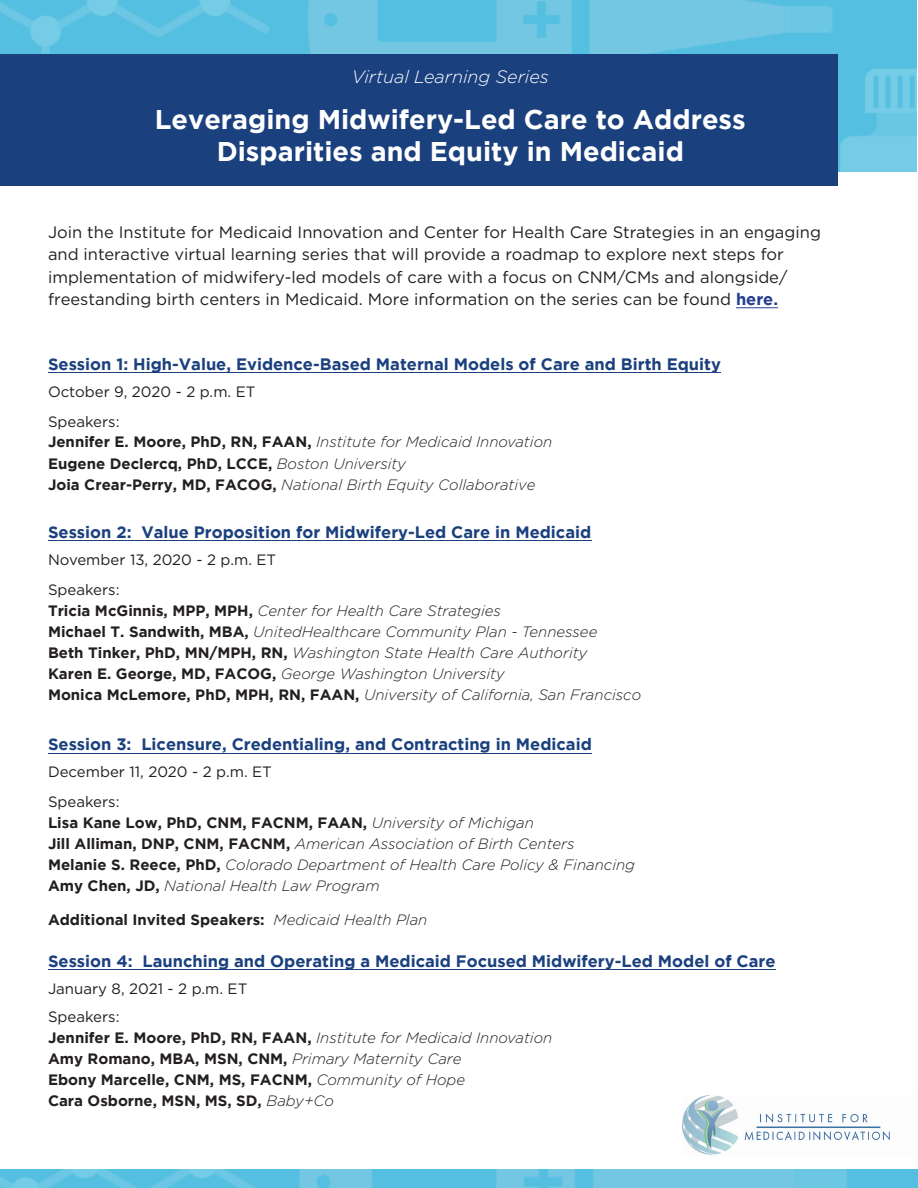
<style>
.page{position:relative;width:918px;height:1188px;background:#fff}
.page>*{position:absolute;margin:0;border:0;box-sizing:border-box;transform-origin:0 0}
.t1{font:700 27px/32.4px "Gotham";color:#fff;text-align:center}
.t2{font:italic 300 18px "Gotham";color:#fff}
.t3{font:16.5px/22.5px "Gotham";color:#231f20}
.t4{font:700 16.5px "Gotham";color:#1b407e}
.t5{font:italic 300 15px/21.1px "Gotham";color:#231f20}
.t6{font:700 15px "Gotham";color:#231f20}
.t7{font:15px/30px "Gotham";color:#231f20}
.s1{font-weight:700;color:#253f8e}
.s2{font-weight:700;font-style:normal}
.s3{font-weight:300;font-style:italic}
</style>
<div class="page">
<img style="left:0;top:0;width:917px;height:171px">
<div style="left:0;top:54px;width:837px;height:131px;background:#1b407e"></div>
<img style="left:0;top:1170px;width:918px;height:18px">
<img style="left:683px;top:1095px;width:207px;height:60px">
<hr style="left:736px;top:308px;width:42px;height:1px;background:#253f8e">
<hr style="left:48px;top:372px;width:673px;height:1px;background:#1b407e">
<hr style="left:48px;top:540px;width:543px;height:1px;background:#1b407e">
<hr style="left:48px;top:753px;width:544px;height:1px;background:#1b407e">
<hr style="left:48px;top:969px;width:728px;height:1px;background:#1b407e">
<p class="t2" style="left:352px;top:67px;width:198px">Virtual Learning Series</p>
<p class="t1" style="left:155px;top:103px;width:592px">Leveraging Midwifery-Led Care to Address<br>Disparities and Equity in Medicaid</p>
<p class="t3" style="left:48px;top:220px;width:774px">Join the Institute for Medicaid Innovation and Center for Health Care Strategies in an engaging and interactive virtual learning series that will provide a roadmap to explore next steps for implementation of midwifery-led models of care with a focus on CNM/CMs and alongside/ freestanding birth centers in Medicaid. More information on the series can be found <span class="s1">here.</span></p>
<p class="t4" style="left:48px;top:354px;width:674px">Session 1: High-Value, Evidence-Based Maternal Models of Care and Birth Equity</p>
<p class="t7" style="left:48px;top:376px;width:209px">October 9, 2020 - 2 p.m. ET<br>Speakers:</p>
<p class="t5" style="left:48px;top:432px;width:506px"><span class="s2">Jennifer E. Moore, PhD, RN, FAAN,</span> Institute for Medicaid Innovation<br><span class="s2">Eugene Declercq, PhD, LCCE,</span> Boston University<br><span class="s2">Joia Crear-Perry, MD, FACOG,</span> National Birth Equity Collaborative</p>
<p class="t4" style="left:48px;top:523px;width:545px">Session 2: Value Proposition for Midwifery-Led Care in Medicaid</p>
<p class="t7" style="left:48px;top:545px;width:230px">November 13, 2020 - 2 p.m. ET<br>Speakers:</p>
<p class="t5" style="left:48px;top:600px;width:595px"><span class="s2">Tricia McGinnis, MPP, MPH,</span> Center for Health Care Strategies<br><span class="s2">Michael T. Sandwith, MBA,</span> UnitedHealthcare Community Plan - Tennessee<br><span class="s2">Beth Tinker, PhD, MN/MPH, RN,</span> Washington State Health Care Authority<br><span class="s2">Karen E. George, MD, FACOG,</span> George Washington University<br><span class="s2">Monica McLemore, PhD, MPH, RN, FAAN,</span> University of California, San Francisco</p>
<p class="t4" style="left:48px;top:735px;width:545px">Session 3: Licensure, Credentialing, and Contracting in Medicaid</p>
<p class="t7" style="left:48px;top:757px;width:225px">December 11, 2020 - 2 p.m. ET<br>Speakers:</p>
<p class="t5" style="left:48px;top:812px;width:589px"><span class="s2">Lisa Kane Low, PhD, CNM, FACNM, FAAN,</span> University of Michigan<br><span class="s2">Jill Alliman, DNP, CNM, FACNM,</span> American Association of Birth Centers <span class="s2">Melanie S. Reece, PhD,</span> Colorado Department of Health Care Policy &amp; Financing <span class="s2">Amy Chen, JD,</span> National Health Law Program</p>
<p class="t6" style="left:48px;top:911px;width:381px">Additional Invited Speakers: <span class="s3">Medicaid Health Plan</span></p>
<p class="t4" style="left:48px;top:952px;width:729px">Session 4: Launching and Operating a Medicaid Focused Midwifery-Led Model of Care</p>
<p class="t7" style="left:48px;top:973px;width:201px">January 8, 2021 - 2 p.m. ET</p>
<p class="t7" style="left:48px;top:1002px;width:73px">Speakers:</p>
<p class="t5" style="left:48px;top:1027px;width:506px"><span class="s2">Jennifer E. Moore, PhD, RN, FAAN,</span> Institute for Medicaid Innovation</p>
<p class="t6" style="left:48px;top:1050px;width:415px">Amy Romano, MBA, MSN, CNM, <span class="s3">Primary Maternity Care</span></p>
<p class="t6" style="left:48px;top:1071px;width:419px">Ebony Marcelle, CNM, MS, FACNM, <span class="s3">Community of Hope</span></p>
<p class="t6" style="left:48px;top:1092px;width:288px">Cara Osborne, MSN, MS, SD, <span class="s3">Baby+Co</span></p>
</div>
